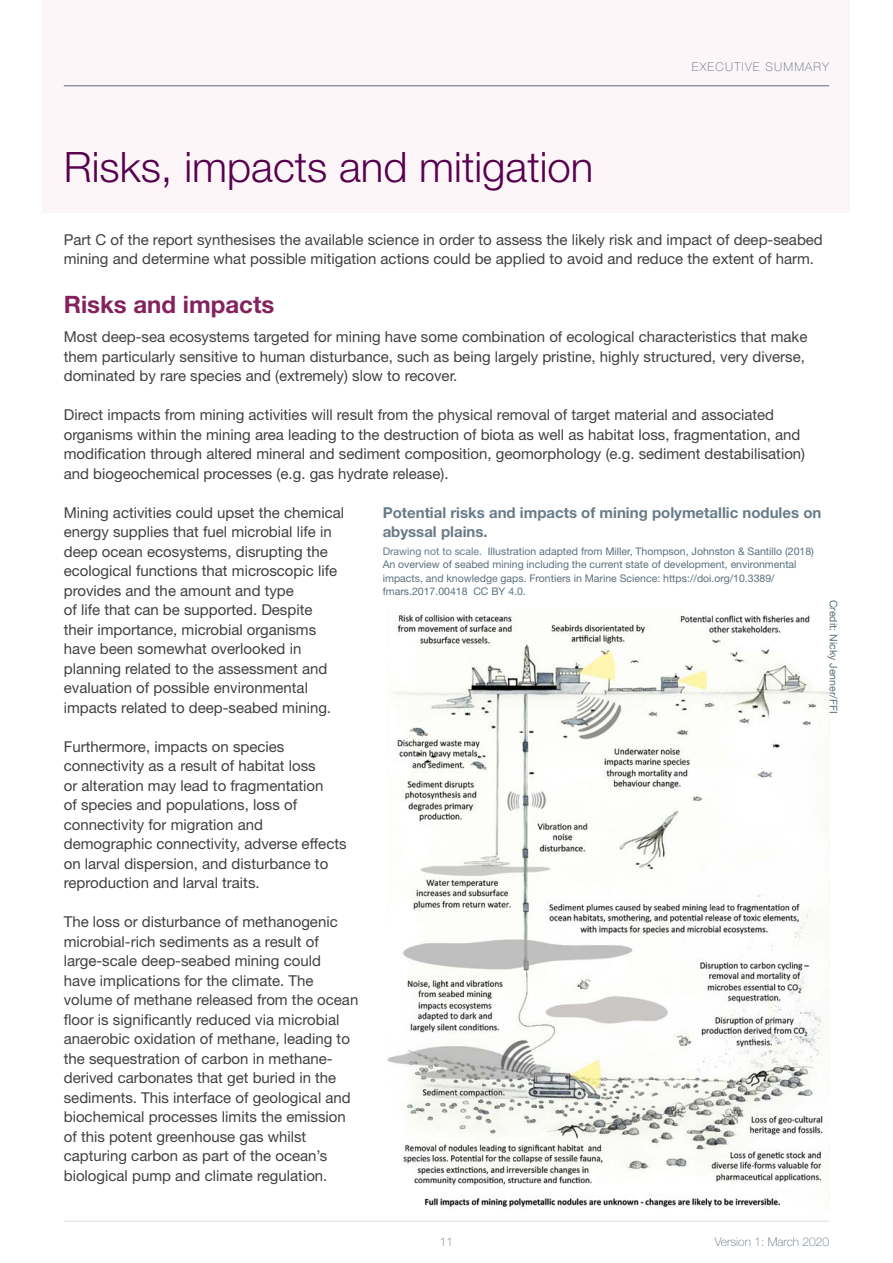
<style>
.page{position:relative;width:893px;height:1263px;background:#fff}
.page>*{position:absolute;margin:0;border:0;box-sizing:border-box;transform-origin:0 0}
.t1{font:300 42px "Helvetica Neue";color:#56004e}
.t2{font:700 24px "Helvetica Neue";color:#84225e}
.t3{font:15px/19.5px "Helvetica Neue";color:#414042}
.t4{font:700 15px/19.5px "Helvetica Neue";color:#697b88}
.t5{font:100 12px "Helvetica Neue";letter-spacing:.1em;color:#5c6f7c}
.t6{font:10.5px/13.5px "Helvetica Neue";color:#5c6f7c}
.s1{color:#697b88}
</style>
<div class="page">
<div style="left:43px;top:0;width:807px;height:213px;background:#fdf6f9"></div>
<hr style="left:64px;top:1221px;width:765px;height:1px;background:#d9e2db">
<img style="left:387px;top:612px;width:442px;height:595px">
<hr style="left:64px;top:85px;width:765px;height:1px;background:#5c6f7c">
<h1 class="t1" style="left:64px;top:141px;width:531px">Risks, impacts and mitigation</h1>
<p class="t5" style="left:692px;top:60px;width:139px">EXECUTIVE SUMMARY</p>
<p class="t3" style="left:64px;top:229px;width:761px">Part C of the report synthesises the available science in order to assess the likely risk and impact of deep-seabed mining and determine what possible mitigation actions could be applied to avoid and reduce the extent of harm.</p>
<h2 class="t2" style="left:64px;top:289px;width:212px">Risks and impacts</h2>
<p class="t3" style="left:64px;top:327px;width:745px">Most deep-sea ecosystems targeted for mining have some combination of ecological characteristics that make them particularly sensitive to human disturbance, such as being largely pristine, highly structured, very diverse, dominated by rare species and (extremely) slow to recover.</p>
<p class="t3" style="left:64px;top:405px;width:743px">Direct impacts from mining activities will result from the physical removal of target material and associated organisms within the mining area leading to the destruction of biota as well as habitat loss, fragmentation, and modification through altered mineral and sediment composition, geomorphology (e.g. sediment destabilisation) and biogeochemical processes (e.g. gas hydrate release).</p>
<p class="t3" style="left:64px;top:502px;width:282px">Mining activities could upset the chemical energy supplies that fuel microbial life in deep ocean ecosystems, disrupting the ecological functions that microscopic life provides and the amount and type<br>of life that can be supported. Despite their importance, microbial organisms have been somewhat overlooked in planning related to the assessment and evaluation of possible environmental impacts related to deep-seabed mining.</p>
<p class="t3" style="left:64px;top:736px;width:284px">Furthermore, impacts on species connectivity as a result of habitat loss<br>or alteration may lead to fragmentation<br>of species and populations, loss of connectivity for migration and demographic connectivity, adverse effects on larval dispersion, and disturbance to reproduction and larval traits.</p>
<p class="t3" style="left:64px;top:912px;width:296px">The loss or disturbance of methanogenic microbial-rich sediments as a result of large-scale deep-seabed mining could<br>have implications for the climate. The volume of methane released from the ocean floor is significantly reduced via microbial anaerobic oxidation of methane, leading to the sequestration of carbon in methane&shy;derived carbonates that get buried in the sediments. This interface of geological and biochemical processes limits the emission of this potent greenhouse gas whilst capturing carbon as part of the ocean’s biological pump and climate regulation.</p>
<p class="t4" style="left:383px;top:502px;width:440px">Potential risks and impacts of mining polymetallic nodules on abyssal plains.</p>
<p class="t6" style="left:383px;top:544px;width:433px"><span class="s1">Drawing not to scale.</span> Illustration adapted from Miller, Thompson, Johnston &amp; Santillo (2018)<br>An overview of seabed mining including the current state of development, environmental impacts, and knowledge gaps. Frontiers in Marine Science: https://doi.org/10.3389/ fmars.2017.00418 CC BY 4.0.</p>
<p class="t6" style="left:840px;top:600px;width:115px;rotate:90deg">Credit: Nicky Jenner/FFI</p>
<p class="t5" style="left:440px;top:1235px;width:15px">11</p>
<p class="t5" style="left:715px;top:1235px;width:116px">VERSION 1: MARCH 2020</p>
</div>
